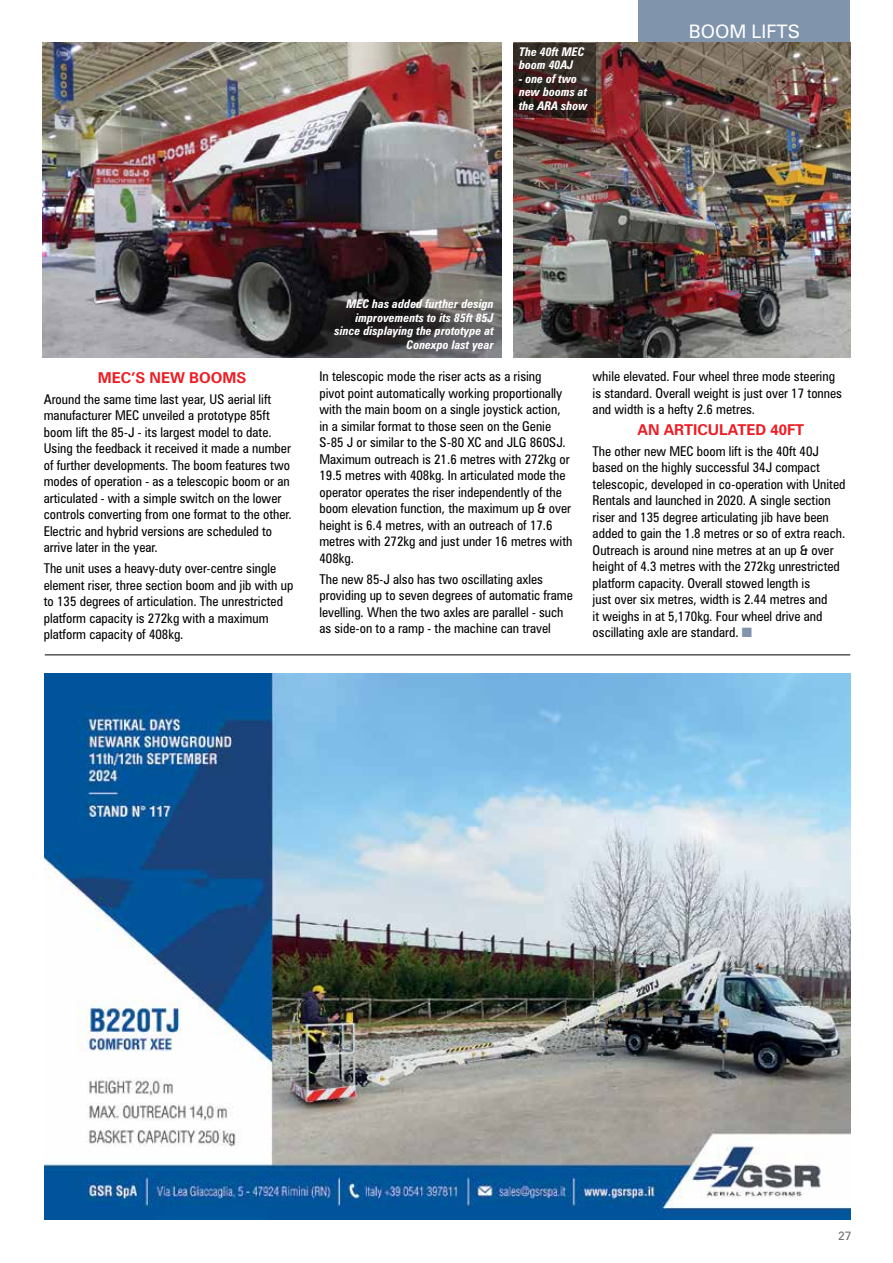
<style>
.page{position:relative;width:893px;height:1263px;background:#fff}
.page>*{position:absolute;margin:0;border:0;box-sizing:border-box;transform-origin:0 0}
.t1{font:18.6px "Zurich BT";color:#fff}
.t2{font:700 15px "Zurich BT";color:#ed1d24}
.t3{font:condensed 13.5px/16.5px "Zurich BT";color:#000}
.t4{font:italic 700 condensed 12px/13.5px "Zurich BT";color:#fff}
.t5{font:12px "Zurich BT";color:#6d6e71}
.s1{color:#8094ac}
</style>
<div class="page">
<hr style="left:45px;top:654px;width:805px;height:1px;background:#000">
<div style="left:638px;top:0;width:212px;height:43px;background:#8094ac"></div>
<img style="left:43px;top:43px;width:458px;height:315px">
<img style="left:513px;top:43px;width:338px;height:315px">
<svg style="left:513px;top:43px;width:82px;height:74px;background:#352621"></svg>
<img style="left:45px;top:674px;width:805px;height:545px">
<p class="t4" style="left:519px;top:45px;width:67px">The 40ft MEC boom 40AJ</p>
<p class="t4" style="left:519px;top:72px;width:70px">- one of two new booms at the ARA show</p>
<h1 class="t1" style="left:689px;top:20px;width:111px">BOOM LIFTS</h1>
<p class="t2" style="left:98px;top:369px;width:104px">MEC’S NEW BOOMS</p>
<p class="t3" style="left:44px;top:391px;width:250px">Around the same time last year, US aerial lift manufacturer MEC unveiled a prototype 85ft boom lift the 85-J - its largest model to date.<br>Using the feedback it received it made a number of further developments. The boom features two modes of operation - as a telescopic boom or an articulated - with a simple switch on the lower controls converting from one format to the other.<br>Electric and hybrid versions are scheduled to arrive later in the year.</p>
<p class="t3" style="left:44px;top:560px;width:251px">The unit uses a heavy-duty over-centre single element riser, three section boom and jib with up to 135 degrees of articulation. The unrestricted platform capacity is 272kg with a maximum platform capacity of 408kg.</p>
<p class="t4" style="left:334px;top:297px;width:161px;text-align:right">MEC has added further design improvements to its 85ft 85J since displaying the prototype at<br>Conexpo last year</p>
<p class="t3" style="left:319px;top:368px;width:254px">In telescopic mode the riser acts as a rising<br>pivot point automatically working proportionally with the main boom on a single joystick action, in a similar format to those seen on the Genie S-85 J or similar to the S-80 XC and JLG 860SJ.<br>Maximum outreach is 21.6 metres with 272kg or 19.5 metres with 408kg. In articulated mode the operator operates the riser independently of the boom elevation function, the maximum up &amp; over height is 6.4 metres, with an outreach of 17.6 metres with 272kg and just under 16 metres with 408kg.</p>
<p class="t3" style="left:319px;top:570px;width:255px">The new 85-J also has two oscillating axles providing up to seven degrees of automatic frame levelling. When the two axles are parallel - such as side-on to a ramp - the machine can travel</p>
<p class="t3" style="left:593px;top:368px;width:251px">while elevated. Four wheel three mode steering is standard. Overall weight is just over 17 tonnes and width is a hefty 2.6 metres.</p>
<p class="t2" style="left:637px;top:421px;width:168px">AN ARTICULATED 40FT</p>
<p class="t3" style="left:593px;top:443px;width:254px">The other new MEC boom lift is the 40ft 40J based on the highly successful 34J compact telescopic, developed in co-operation with United Rentals and launched in 2020. A single section riser and 135 degree articulating jib have been added to gain the 1.8 metres or so of extra reach.<br>Outreach is around nine metres at an up &amp; over height of 4.3 metres with the 272kg unrestricted platform capacity. Overall stowed length is<br>just over six metres, width is 2.44 metres and<br>it weighs in at 5,170kg. Four wheel drive and oscillating axle are standard. <span class="s1">■</span></p>
<p class="t5" style="left:838px;top:1229px;width:15px">27</p>
</div>
